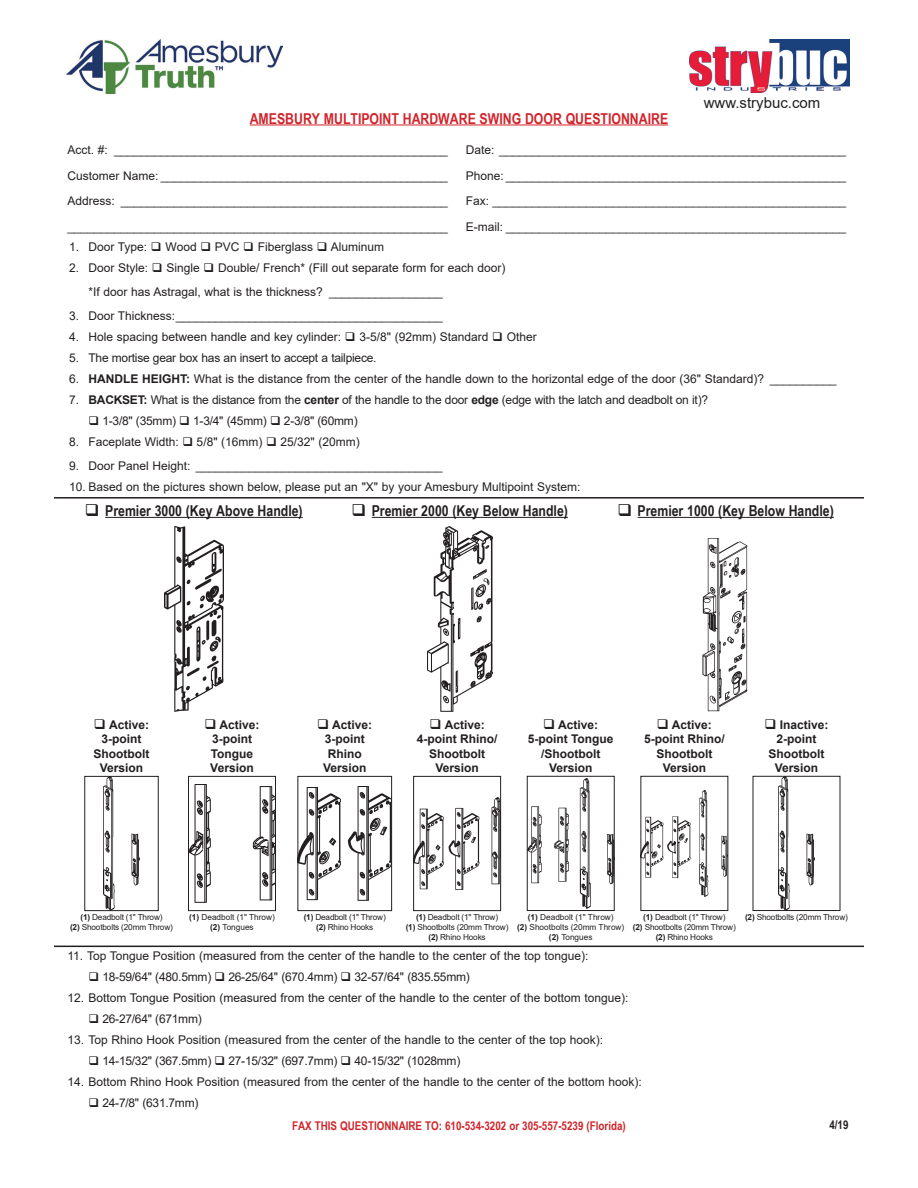
<style>
.page{position:relative;width:918px;height:1188px;background:#fff}
.page>*{position:absolute;margin:0;border:0;box-sizing:border-box;transform-origin:0 0}
.Description_large-bo{font:700 15px "Arial Narrow Special G1";color:#231f20}
.Description_large_bo{font:700 15px "Arial Narrow Special G1";color:#d1232a}
.t1{font:15px "Arial";color:#231f20}
.t2{font:12px "Arial";color:#231f20}
.t3{font:12px "Arial";letter-spacing:-.02em;color:#231f20}
.t4{font:700 12px/14.4px "Arial";color:#231f20;text-align:center}
.Description_large_bo-2{font:700 12px "Arial Narrow Special G1";color:#d1232a}
.Description{font:700 12px "Arial Narrow";color:#231f20}
.t5{font:8.25px "Arial";letter-spacing:-.02em;color:#231f20}
.t6{font:8.25px "Arial";color:#231f20}
.s1{font-weight:700}
</style>
<div class="page">
<img style="left:66px;top:39px;width:216px;height:54px">
<img style="left:690px;top:40px;width:159px;height:53px">
<img style="left:103px;top:778px;width:37px;height:131px">
<div style="left:84px;top:776px;width:75px;height:135px;border:1px solid #231f20"></div>
<img style="left:529px;top:779px;width:84px;height:129px">
<div style="left:527px;top:776px;width:88px;height:135px;border:1px solid #231f20"></div>
<img style="left:642px;top:790px;width:84px;height:106px">
<div style="left:640px;top:776px;width:88px;height:135px;border:1px solid #231f20"></div>
<img style="left:778px;top:778px;width:37px;height:131px">
<div style="left:753px;top:776px;width:87px;height:135px;border:1px solid #231f20"></div>
<hr style="left:250px;top:125px;width:418px;height:1px;background:#d1232a">
<img style="left:190px;top:784px;width:84px;height:119px">
<div style="left:188px;top:776px;width:88px;height:135px;border:1px solid #231f20"></div>
<img style="left:299px;top:786px;width:91px;height:115px">
<div style="left:297px;top:776px;width:95px;height:135px;border:1px solid #231f20"></div>
<img style="left:415px;top:798px;width:84px;height:91px">
<div style="left:413px;top:776px;width:88px;height:135px;border:1px solid #231f20"></div>
<img style="left:164px;top:527px;width:59px;height:185px">
<hr style="left:105px;top:517px;width:198px;height:1px;background:#231f20">
<img style="left:427px;top:527px;width:65px;height:185px">
<hr style="left:372px;top:517px;width:196px;height:1px;background:#231f20">
<hr style="left:54px;top:946px;width:810px;height:1px;background:#231f20">
<hr style="left:54px;top:497px;width:810px;height:2px;background:#231f20">
<img style="left:702px;top:538px;width:46px;height:174px">
<hr style="left:638px;top:517px;width:196px;height:1px;background:#231f20">
<p class="Description_large_bo" style="left:250px;top:109px;width:420px">AMESBURY MULTIPOINT HARDWARE SWING DOOR QUESTIONNAIRE</p>
<p class="t1" style="left:704px;top:92px;width:118px">www.strybuc.com</p>
<p class="t2" style="left:67px;top:142px;width:382px">Acct. #: __________________________________________________</p>
<p class="t2" style="left:68px;top:167px;width:382px">Customer Name: ___________________________________________</p>
<p class="t2" style="left:68px;top:193px;width:382px">Address: _________________________________________________</p>
<p class="t2" style="left:68px;top:218px;width:382px">_________________________________________________________</p>
<p class="t2" style="left:466px;top:142px;width:382px">Date: ____________________________________________________</p>
<p class="t2" style="left:466px;top:167px;width:382px">Phone: ___________________________________________________</p>
<p class="t2" style="left:466px;top:193px;width:382px">Fax: _____________________________________________________</p>
<p class="t2" style="left:466px;top:218px;width:382px">E-mail: ___________________________________________________</p>
<p class="t2" style="left:69px;top:238px;width:317px">1. Door Type: ❑ Wood ❑ PVC ❑ Fiberglass ❑ Aluminum</p>
<p class="t2" style="left:69px;top:259px;width:438px">2. Door Style: ❑ Single ❑ Double/ French* (Fill out separate form for each door)</p>
<p class="t2" style="left:88px;top:283px;width:356px">*If door has Astragal, what is the thickness? _________________</p>
<p class="t2" style="left:69px;top:307px;width:375px">3. Door Thickness:________________________________________</p>
<p class="t2" style="left:69px;top:328px;width:469px">4. Hole spacing between handle and key cylinder: ❑ 3-5/8" (92mm) Standard ❑ Other</p>
<p class="t3" style="left:69px;top:349px;width:309px">5. The mortise gear box has an insert to accept a tailpiece.</p>
<p class="t2" style="left:69px;top:370px;width:769px">6. <span class="s1">HANDLE HEIGHT:</span> What is the distance from the center of the handle down to the horizontal edge of the door (36" Standard)? __________</p>
<p class="t3" style="left:69px;top:391px;width:641px">7. <span class="s1">BACKSET:</span> What is the distance from the <span class="s1">center</span> of the handle to the door <span class="s1">edge</span> (edge with the latch and deadbolt on it)?</p>
<p class="t3" style="left:88px;top:412px;width:271px">❑ 1-3/8" (35mm) ❑ 1-3/4" (45mm) ❑ 2-3/8" (60mm)</p>
<p class="t2" style="left:69px;top:433px;width:292px">8. Faceplate Width: ❑ 5/8" (16mm) ❑ 25/32" (20mm)</p>
<p class="t2" style="left:69px;top:457px;width:375px">9. Door Panel Height: _____________________________________</p>
<p class="t2" style="left:69px;top:478px;width:513px">10. Based on the pictures shown below, please put an "X" by your Amesbury Multipoint System:</p>
<p class="Description_large-bo" style="left:85px;top:501px;width:219px">❑ Premier 3000 (Key Above Handle)</p>
<p class="Description_large-bo" style="left:352px;top:501px;width:218px">❑ Premier 2000 (Key Below Handle)</p>
<p class="Description_large-bo" style="left:617px;top:501px;width:218px">❑ Premier 1000 (Key Below Handle)</p>
<p class="t4" style="left:94px;top:718px;width:57px">❑ Active:<br>3-point<br>Shootbolt<br>Version</p>
<p class="t4" style="left:204px;top:718px;width:57px">❑ Active:<br>3-point<br>Tongue<br>Version</p>
<p class="t4" style="left:317px;top:718px;width:57px">❑ Active:<br>3-point</p>
<p class="t4" style="left:323px;top:746px;width:45px">Rhino<br>Version</p>
<p class="t4" style="left:417px;top:718px;width:82px">❑ Active:<br>4-point Rhino/<br>Shootbolt<br>Version</p>
<p class="t4" style="left:528px;top:718px;width:87px">❑ Active:<br>5-point Tongue /Shootbolt<br>Version</p>
<p class="t4" style="left:644px;top:718px;width:82px">❑ Active:<br>5-point Rhino/<br>Shootbolt<br>Version</p>
<p class="t4" style="left:765px;top:718px;width:65px">❑ Inactive:<br>2-point</p>
<p class="t4" style="left:769px;top:746px;width:57px">Shootbolt<br>Version</p>
<p class="t6" style="left:528px;top:911px;width:87px"><span class="s1">(1)</span> Deadbolt (1" Throw)</p>
<p class="t6" style="left:517px;top:921px;width:109px"><span class="s1">(2)</span> Shootbolts (20mm Throw)</p>
<p class="t6" style="left:549px;top:931px;width:45px"><span class="s1">(2)</span> Tongues</p>
<p class="t5" style="left:643px;top:911px;width:84px"><span class="s1">(1)</span> Deadbolt (1" Throw)</p>
<p class="t5" style="left:633px;top:921px;width:104px"><span class="s1">(2)</span> Shootbolts (20mm Throw)</p>
<p class="t5" style="left:656px;top:931px;width:59px"><span class="s1">(2)</span> Rhino Hooks</p>
<p class="t5" style="left:416px;top:912px;width:84px"><span class="s1">(1)</span> Deadbolt (1" Throw)</p>
<p class="t5" style="left:406px;top:921px;width:104px"><span class="s1">(1)</span> Shootbolts (20mm Throw)</p>
<p class="t5" style="left:428px;top:931px;width:59px"><span class="s1">(2)</span> Rhino Hooks</p>
<p class="t2" style="left:68px;top:948px;width:522px">11. Top Tongue Position (measured from the center of the handle to the center of the top tongue):</p>
<p class="t3" style="left:88px;top:969px;width:383px">❑ 18-59/64" (480.5mm) ❑ 26-25/64" (670.4mm) ❑ 32-57/64" (835.55mm)</p>
<p class="t2" style="left:68px;top:990px;width:563px">12. Bottom Tongue Position (measured from the center of the handle to the center of the bottom tongue):</p>
<p class="t3" style="left:88px;top:1011px;width:115px">❑ 26-27/64" (671mm)</p>
<p class="t2" style="left:68px;top:1032px;width:537px">13. Top Rhino Hook Position (measured from the center of the handle to the center of the top hook):</p>
<p class="t3" style="left:88px;top:1053px;width:373px">❑ 14-15/32" (367.5mm) ❑ 27-15/32" (697.7mm) ❑ 40-15/32" (1028mm)</p>
<p class="t2" style="left:68px;top:1074px;width:576px">14. Bottom Rhino Hook Position (measured from the center of the handle to the center of the bottom hook):</p>
<p class="t2" style="left:88px;top:1095px;width:112px">❑ 24-7/8" (631.7mm)</p>
<p class="Description_large_bo-2" style="left:292px;top:1117px;width:335px">FAX THIS QUESTIONNAIRE TO: 610-534-3202 or 305-557-5239 (Florida)</p>
<p class="t5" style="left:80px;top:912px;width:84px"><span class="s1">(1)</span> Deadbolt (1" Throw)</p>
<p class="t5" style="left:70px;top:921px;width:104px"><span class="s1">(2)</span> Shootbolts (20mm Throw)</p>
<p class="t6" style="left:189px;top:912px;width:87px"><span class="s1">(1)</span> Deadbolt (1" Throw)</p>
<p class="t6" style="left:210px;top:921px;width:45px"><span class="s1">(2)</span> Tongues</p>
<p class="t5" style="left:304px;top:912px;width:84px"><span class="s1">(1)</span> Deadbolt (1" Throw)</p>
<p class="t5" style="left:316px;top:921px;width:59px"><span class="s1">(2)</span> Rhino Hooks</p>
<p class="t5" style="left:745px;top:911px;width:104px"><span class="s1">(2)</span> Shootbolts (20mm Throw)</p>
<p class="Description" style="left:829px;top:1116px;width:21px">4/19</p>
</div>
